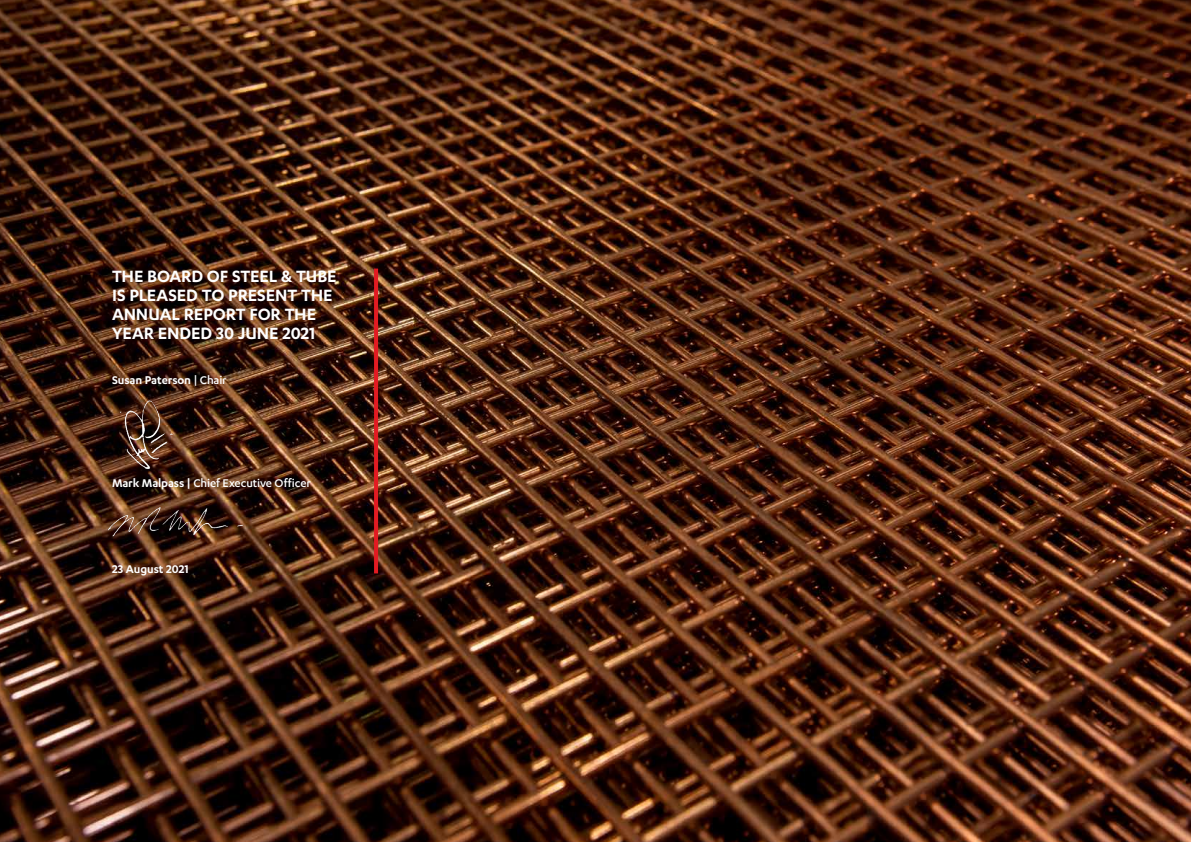
<style>
.page{position:relative;width:1191px;height:842px;background:#fff}
.page>*{position:absolute;margin:0;border:0;box-sizing:border-box;transform-origin:0 0}
.t1{font:600 19px/19px "Karbon";letter-spacing:-.005em;color:#fff}
.t2{font:500 13px "Karbon";letter-spacing:-.01em;color:#fff}
.t3{font:600 13px "Karbon";letter-spacing:-.01em;color:#fff}
.s1{font-weight:500}
.s2{font-weight:600}
</style>
<div class="page">
<img style="left:0;top:0;width:1191px;height:842px">
<hr style="left:374px;top:269px;width:4px;height:304px;background:#e31b22">
<img style="left:105px;top:505px;width:147px;height:36px">
<img style="left:112px;top:400px;width:64px;height:69px">
<p class="t1" style="left:112px;top:266px;width:226px">THE BOARD OF STEEL &amp; TUBE<br>IS PLEASED TO PRESENT THE<br>ANNUAL REPORT FOR THE<br>YEAR ENDED 30 JUNE 2021</p>
<p class="t3" style="left:112px;top:373px;width:116px">Susan Paterson <span class="s1">| Chair</span></p>
<p class="t2" style="left:112px;top:476px;width:200px"><span class="s2">Mark Malpass |</span> Chief Executive Officer</p>
<p class="t3" style="left:112px;top:562px;width:78px">23 August 2021</p>
</div>
